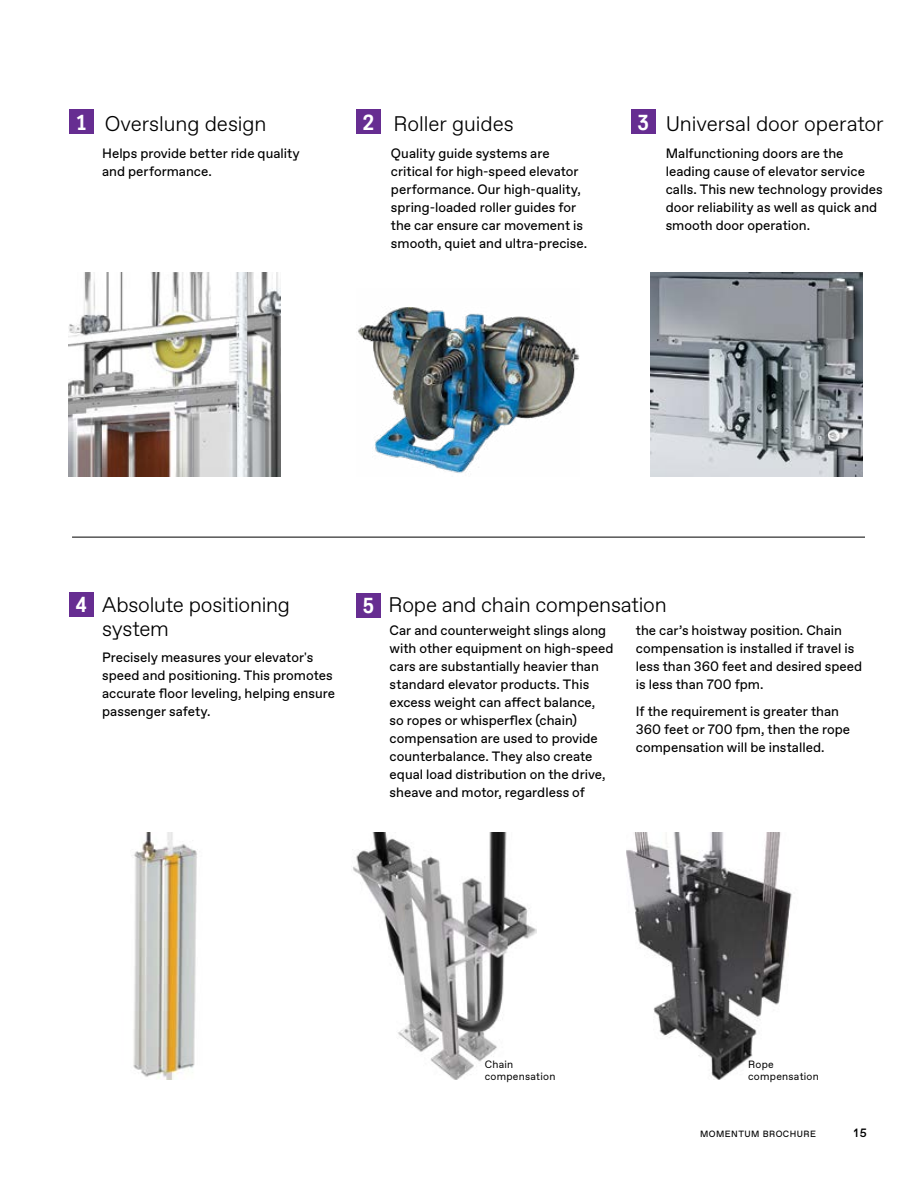
<style>
.page{position:relative;width:918px;height:1188px;background:#fff}
.page>*{position:absolute;margin:0;border:0;box-sizing:border-box;transform-origin:0 0}
.t1{font:700 21.6px "TK Type";color:#fff}
.t2{font:300 21px "TKE Type";letter-spacing:-.005em;color:#000}
.t3{font:13.5px/18px "TKE Type";color:#000}
.t4{font:500 12px "TKE Type";color:#000}
.t5{font:10.5px/12px "TKE Type";letter-spacing:.025em;color:#000}
.t6{font:9px "TKE Type";letter-spacing:.05em;color:#000}
.s1{font-family:"TK Type";font-weight:700;font-size:21.6px;color:#fff}
</style>
<div class="page">
<img style="left:69px;top:272px;width:212px;height:204px">
<div style="left:69px;top:110px;width:24px;height:24px;background:#662d91"></div>
<img style="left:358px;top:307px;width:222px;height:166px">
<div style="left:357px;top:110px;width:24px;height:24px;background:#662d91"></div>
<img style="left:133px;top:833px;width:64px;height:246px">
<img style="left:626px;top:833px;width:166px;height:247px">
<img style="left:352px;top:833px;width:185px;height:247px">
<hr style="left:72px;top:537px;width:793px;height:1px;background:#000">
<div style="left:69px;top:592px;width:24px;height:24px;background:#662d91"></div>
<div style="left:357px;top:593px;width:24px;height:25px;background:#662d91"></div>
<img style="left:650px;top:272px;width:212px;height:204px">
<div style="left:631px;top:110px;width:25px;height:24px;background:#662d91"></div>
<h2 class="t2" style="left:75px;top:112px;width:193px"><span class="s1">1</span> Overslung design</h2>
<p class="t3" style="left:102px;top:145px;width:199px">Helps provide better ride quality and performance.</p>
<h2 class="t2" style="left:363px;top:112px;width:153px"><span class="s1">2</span> Roller guides</h2>
<p class="t3" style="left:391px;top:145px;width:198px">Quality guide systems are critical for high-speed elevator performance. Our high-quality, spring-loaded roller guides for the car ensure car movement is smooth, quiet and ultra-precise.</p>
<h2 class="t2" style="left:637px;top:112px;width:248px"><span class="s1">3</span> Universal door operator</h2>
<p class="t3" style="left:666px;top:145px;width:219px">Malfunctioning doors are the leading cause of elevator service calls. This new technology provides door reliability as well as quick and smooth door operation.</p>
<h2 class="t2" style="left:75px;top:593px;width:217px"><span class="s1">4</span> Absolute positioning</h2>
<h2 class="t2" style="left:388px;top:593px;width:280px">Rope and chain compensation</h2>
<h2 class="t2" style="left:102px;top:617px;width:68px">system</h2>
<p class="t3" style="left:390px;top:622px;width:225px">Car and counterweight slings along with other equipment on high-speed cars are substantially heavier than standard elevator products. This excess weight can affect balance,<br>so ropes or whisperflex (chain) compensation are used to provide counterbalance. They also create equal load distribution on the drive, sheave and motor, regardless of</p>
<p class="t3" style="left:636px;top:622px;width:228px">the car’s hoistway position. Chain compensation is installed if travel is less than 360 feet and desired speed is less than 700 fpm.</p>
<h1 class="t1" style="left:363px;top:594px;width:14px">5</h1>
<p class="t3" style="left:102px;top:649px;width:234px">Precisely measures your elevator's speed and positioning. This promotes accurate floor leveling, helping ensure passenger safety.</p>
<p class="t3" style="left:636px;top:703px;width:216px">If the requirement is greater than<br>360 feet or 700 fpm, then the rope compensation will be installed.</p>
<p class="t5" style="left:485px;top:1059px;width:72px">Chain compensation</p>
<p class="t5" style="left:748px;top:1059px;width:72px">Rope compensation</p>
<p class="t6" style="left:700px;top:1129px;width:117px">MOMENTUM BROCHURE</p>
<p class="t4" style="left:854px;top:1126px;width:15px">15</p>
</div>
